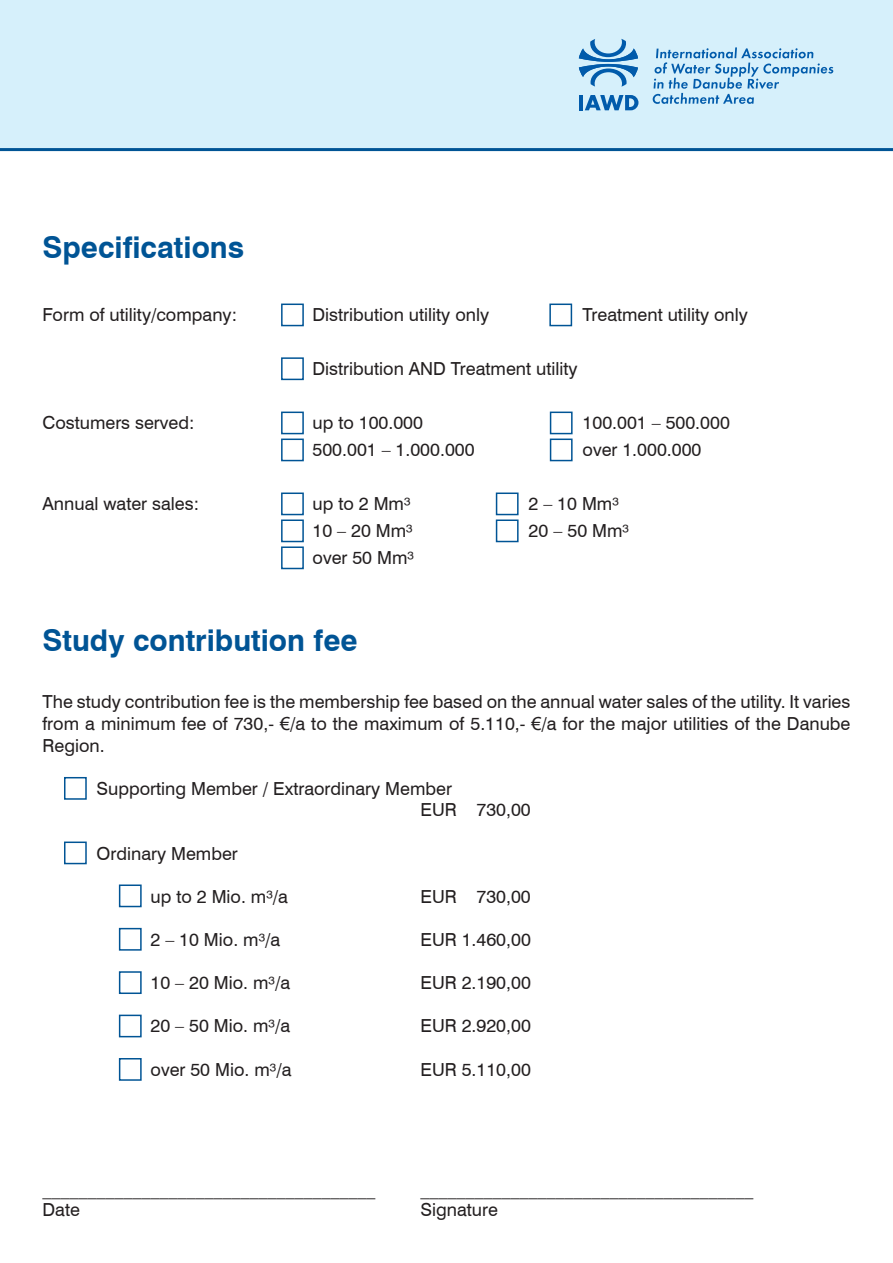
<style>
.page{position:relative;width:893px;height:1263px;background:#fff}
.page>*{position:absolute;margin:0;border:0;box-sizing:border-box;transform-origin:0 0}
.t1{font:700 30px "Swiss 721 BT";color:#005495}
.t2{font:18px/21.6px "Swiss 721 BT";color:#231f20;text-align:justify}
.t3{font:18px "Minion Pro";color:#231f20}
.s1{font-family:"Arial"}
</style>
<div class="page">
<div style="left:0;top:0;width:893px;height:149px;background:#d6f0fb"></div>
<svg style="left:652px;top:47px;width:181px;height:57px"></svg>
<svg style="left:579px;top:39px;width:59px;height:48px"></svg>
<hr style="left:579px;top:95px;width:4px;height:15px;background:#015bab">
<svg style="left:585px;top:95px;width:53px;height:15px"></svg>
<hr style="left:0;top:148px;width:893px;height:3px;background:#005495">
<div style="left:281px;top:304px;width:23px;height:22px;border:2px solid #005495"></div>
<div style="left:281px;top:357px;width:23px;height:23px;border:2px solid #005495"></div>
<div style="left:281px;top:492px;width:23px;height:23px;border:2px solid #005495"></div>
<div style="left:281px;top:412px;width:23px;height:22px;border:2px solid #005495"></div>
<div style="left:496px;top:492px;width:23px;height:23px;border:2px solid #005495"></div>
<div style="left:281px;top:546px;width:23px;height:23px;border:2px solid #005495"></div>
<div style="left:550px;top:412px;width:23px;height:22px;border:2px solid #005495"></div>
<div style="left:281px;top:519px;width:23px;height:23px;border:2px solid #005495"></div>
<div style="left:281px;top:438px;width:23px;height:23px;border:2px solid #005495"></div>
<div style="left:496px;top:519px;width:23px;height:23px;border:2px solid #005495"></div>
<div style="left:550px;top:438px;width:23px;height:23px;border:2px solid #005495"></div>
<div style="left:549px;top:304px;width:23px;height:22px;border:2px solid #005495"></div>
<div style="left:64px;top:777px;width:23px;height:23px;border:2px solid #005495"></div>
<div style="left:64px;top:841px;width:23px;height:23px;border:2px solid #005495"></div>
<div style="left:119px;top:971px;width:23px;height:23px;border:2px solid #005495"></div>
<div style="left:119px;top:884px;width:23px;height:23px;border:2px solid #005495"></div>
<div style="left:119px;top:1015px;width:23px;height:22px;border:2px solid #005495"></div>
<div style="left:119px;top:928px;width:23px;height:23px;border:2px solid #005495"></div>
<div style="left:119px;top:1058px;width:23px;height:23px;border:2px solid #005495"></div>
<h1 class="t1" style="left:43px;top:229px;width:203px">Specifications</h1>
<p class="t2" style="left:43px;top:304px;width:196px">Form of utility/company:</p>
<p class="t2" style="left:313px;top:304px;width:178px">Distribution utility only</p>
<p class="t2" style="left:583px;top:304px;width:167px">Treatment utility only</p>
<p class="t2" style="left:313px;top:358px;width:267px">Distribution AND Treatment utility</p>
<p class="t2" style="left:43px;top:412px;width:153px">Costumers served:</p>
<p class="t2" style="left:313px;top:412px;width:112px">up to 100.000</p>
<p class="t2" style="left:583px;top:412px;width:149px">100.001 – 500.000</p>
<p class="t2" style="left:313px;top:439px;width:164px">500.001 – 1.000.000</p>
<p class="t2" style="left:583px;top:439px;width:120px">over 1.000.000</p>
<p class="t2" style="left:43px;top:493px;width:158px">Annual water sales:</p>
<p class="t2" style="left:313px;top:493px;width:100px">up to 2 Mm³</p>
<p class="t2" style="left:529px;top:493px;width:92px">2 – 10 Mm³</p>
<p class="t2" style="left:313px;top:520px;width:102px">10 – 20 Mm³</p>
<p class="t2" style="left:529px;top:520px;width:102px">20 – 50 Mm³</p>
<p class="t2" style="left:313px;top:547px;width:103px">over 50 Mm³</p>
<h1 class="t1" style="left:43px;top:622px;width:317px">Study contribution fee</h1>
<p class="t2" style="left:43px;top:691px;width:809px">The study contribution fee is the membership fee based on the annual water sales of the utility. It varies from a minimum fee of 730,- <span class="s1">€</span>/a to the maximum of 5.110,- <span class="s1">€</span>/a for the major utilities of the Danube Region.</p>
<p class="t2" style="left:421px;top:777px;width:112px;text-indent:-324px">Supporting Member / Extraordinary Member<br>EUR 730,00</p>
<p class="t2" style="left:97px;top:842px;width:143px">Ordinary Member</p>
<p class="t2" style="left:151px;top:885px;width:139px">up to 2 Mio. m³/a</p>
<p class="t2" style="left:421px;top:885px;width:112px">EUR 730,00</p>
<p class="t2" style="left:151px;top:929px;width:131px">2 – 10 Mio. m³/a</p>
<p class="t2" style="left:421px;top:929px;width:112px">EUR 1.460,00</p>
<p class="t2" style="left:151px;top:972px;width:141px">10 – 20 Mio. m³/a</p>
<p class="t2" style="left:421px;top:972px;width:112px">EUR 2.190,00</p>
<p class="t2" style="left:151px;top:1015px;width:141px">20 – 50 Mio. m³/a</p>
<p class="t2" style="left:421px;top:1015px;width:112px">EUR 2.920,00</p>
<p class="t2" style="left:151px;top:1058px;width:142px">over 50 Mio. m³/a</p>
<p class="t2" style="left:421px;top:1058px;width:112px">EUR 5.110,00</p>
<p class="t3" style="left:43px;top:1179px;width:335px">_____________________________________</p>
<p class="t3" style="left:421px;top:1179px;width:334px">_____________________________________</p>
<p class="t2" style="left:43px;top:1199px;width:39px">Date</p>
<p class="t2" style="left:421px;top:1199px;width:79px">Signature</p>
</div>
